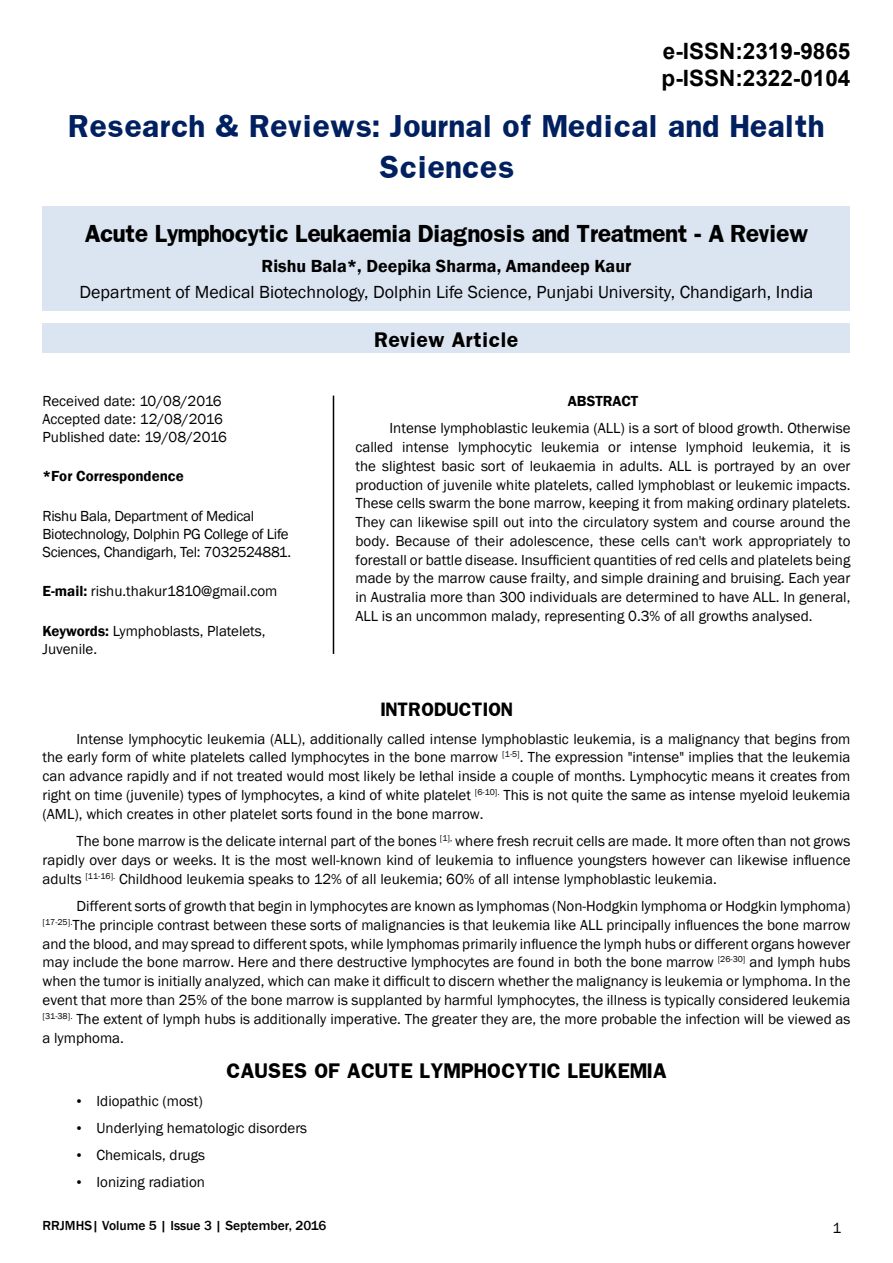
<style>
.page{position:relative;width:893px;height:1263px;background:#fff}
.page>*{position:absolute;margin:0;border:0;box-sizing:border-box;transform-origin:0 0}
.t1{font:700 27px/40.5px "Franklin";color:#002060;text-align:center}
.t2{font:700 22.5px/27px "Arial";color:#000}
.t3{font:700 21px "Franklin";letter-spacing:-.04em;color:#000}
.t4{font:18px "Franklin Gothic";color:#000}
.t5{font:700 18px "Franklin";color:#000}
.t6{font:600 18px "Franklin Gothic";color:#000}
.t7{font:700 16.5px "Franklin";color:#000}
.t8{font:15px/18.8px "Franklin Gothic";color:#000;text-align:justify}
.t9{font:15px/18px "Franklin Gothic";letter-spacing:-.02em;color:#000}
.t10{font:600 15px "Franklin Gothic";color:#000}
.t11{font:500 13.5px "Franklin Gothic";color:#000}
.s1{font-weight:600}
.s2{font-family:"Times New Roman"}
</style>
<div class="page">
<div style="left:43px;top:206px;width:807px;height:104px;background:#dbe5f1"></div>
<div style="left:43px;top:323px;width:807px;height:30px;background:#dbe5f1"></div>
<hr style="left:333px;top:396px;width:1px;height:258px;background:#000">
<h2 class="t2" style="left:662px;top:38px;width:190px">e-ISSN:2319-9865 p-ISSN:2322-0104</h2>
<h1 class="t1" style="left:69px;top:106px;width:757px">Research &amp; Reviews: Journal of Medical and Health<br>Sciences</h1>
<h3 class="t3" style="left:84px;top:219px;width:725px">Acute Lymphocytic Leukaemia Diagnosis and Treatment - A Review</h3>
<p class="t6" style="left:262px;top:255px;width:371px">Rishu Bala*, Deepika Sharma, Amandeep Kaur</p>
<p class="t4" style="left:80px;top:280px;width:735px">Department of Medical Biotechnology, Dolphin Life Science, Punjabi University, Chandigarh, India</p>
<p class="t5" style="left:374px;top:327px;width:146px">Review Article</p>
<p class="t8" style="left:43px;top:392px;width:186px;line-height:18px;text-align:left">Received date: 10/08/2016<br>Accepted date: 12/08/2016<br>Published date: 19/08/2016</p>
<p class="t10" style="left:43px;top:467px;width:143px">*For Correspondence</p>
<p class="t9" style="left:43px;top:507px;width:250px">Rishu Bala, Department of Medical<br>Biotechnology, Dolphin PG College of Life<br>Sciences, Chandigarh, Tel: 7032524881.</p>
<p class="t8" style="left:43px;top:582px;width:236px"><span class="s1">E-mail:</span> rishu.thakur1810@gmail.com</p>
<p class="t8" style="left:43px;top:622px;width:225px;line-height:18px"><span class="s1">Keywords:</span> Lymphoblasts, Platelets,<br>Juvenile.</p>
<p class="t10" style="left:568px;top:392px;width:72px">ABSTRACT</p>
<p class="t8" style="left:355px;top:419px;width:496px;text-indent:34px">Intense lymphoblastic leukemia (ALL) is a sort of blood growth. Otherwise called intense lymphocytic leukemia or intense lymphoid leukemia, it is the slightest basic sort of leukaemia in adults. ALL is portrayed by an over production of juvenile white platelets, called lymphoblast or leukemic impacts.<br>These cells swarm the bone marrow, keeping it from making ordinary platelets.<br>They can likewise spill out into the circulatory system and course around the body. Because of their adolescence, these cells can't work appropriately to forestall or battle disease. Insufficient quantities of red cells and platelets being made by the marrow cause frailty, and simple draining and bruising. Each year in Australia more than 300 individuals are determined to have ALL. In general, ALL is an uncommon malady, representing 0.3% of all growths analysed.</p>
<p class="t7" style="left:380px;top:698px;width:134px">INTRODUCTION</p>
<p class="t8" style="left:43px;top:729px;width:809px;text-indent:34px">Intense lymphocytic leukemia (ALL), additionally called intense lymphoblastic leukemia, is a malignancy that begins from the early form of white platelets called lymphocytes in the bone marrow <sup>[1-5]</sup>. The expression "intense" implies that the leukemia can advance rapidly and if not treated would most likely be lethal inside a couple of months. Lymphocytic means it creates from right on time (juvenile) types of lymphocytes, a kind of white platelet <sup>[6-10].</sup> This is not quite the same as intense myeloid leukemia (AML), which creates in other platelet sorts found in the bone marrow.</p>
<p class="t8" style="left:43px;top:832px;width:809px;text-indent:34px">The bone marrow is the delicate internal part of the bones <sup>[1],</sup> where fresh recruit cells are made. It more often than not grows rapidly over days or weeks. It is the most well-known kind of leukemia to influence youngsters however can likewise influence adults <sup>[11-16].</sup> Childhood leukemia speaks to 12% of all leukemia; 60% of all intense lymphoblastic leukemia.</p>
<p class="t8" style="left:43px;top:897px;width:809px;text-indent:34px">Different sorts of growth that begin in lymphocytes are known as lymphomas (Non-Hodgkin lymphoma or Hodgkin lymphoma) <sup>[17-25].</sup>The principle contrast between these sorts of malignancies is that leukemia like ALL principally influences the bone marrow and the blood, and may spread to different spots, while lymphomas primarily influence the lymph hubs or different organs however may include the bone marrow. Here and there destructive lymphocytes are found in both the bone marrow <sup>[26-30]</sup> and lymph hubs when the tumor is initially analyzed, which can make it difficult to discern whether the malignancy is leukemia or lymphoma. In the event that more than 25% of the bone marrow is supplanted by harmful lymphocytes, the illness is typically considered leukemia <sup>[31-38].</sup> The extent of lymph hubs is additionally imperative. The greater they are, the more probable the infection will be viewed as a lymphoma.</p>
<p class="t5" style="left:226px;top:1058px;width:442px">CAUSES OF ACUTE LYMPHOCYTIC LEUKEMIA</p>
<p class="t8" style="left:77px;top:1091px;width:128px"><span class="s2">•</span> Idiopathic (most)</p>
<p class="t8" style="left:77px;top:1119px;width:232px"><span class="s2">•</span> Underlying hematologic disorders</p>
<p class="t8" style="left:77px;top:1146px;width:130px"><span class="s2">•</span> Chemicals, drugs</p>
<p class="t8" style="left:77px;top:1173px;width:130px"><span class="s2">•</span> Ionizing radiation</p>
<p class="t11" style="left:43px;top:1217px;width:286px">RRJMHS| Volume 5 | Issue 3 | September, 2016</p>
<p class="t8" style="left:832px;top:1219px;width:10px">1</p>
</div>
